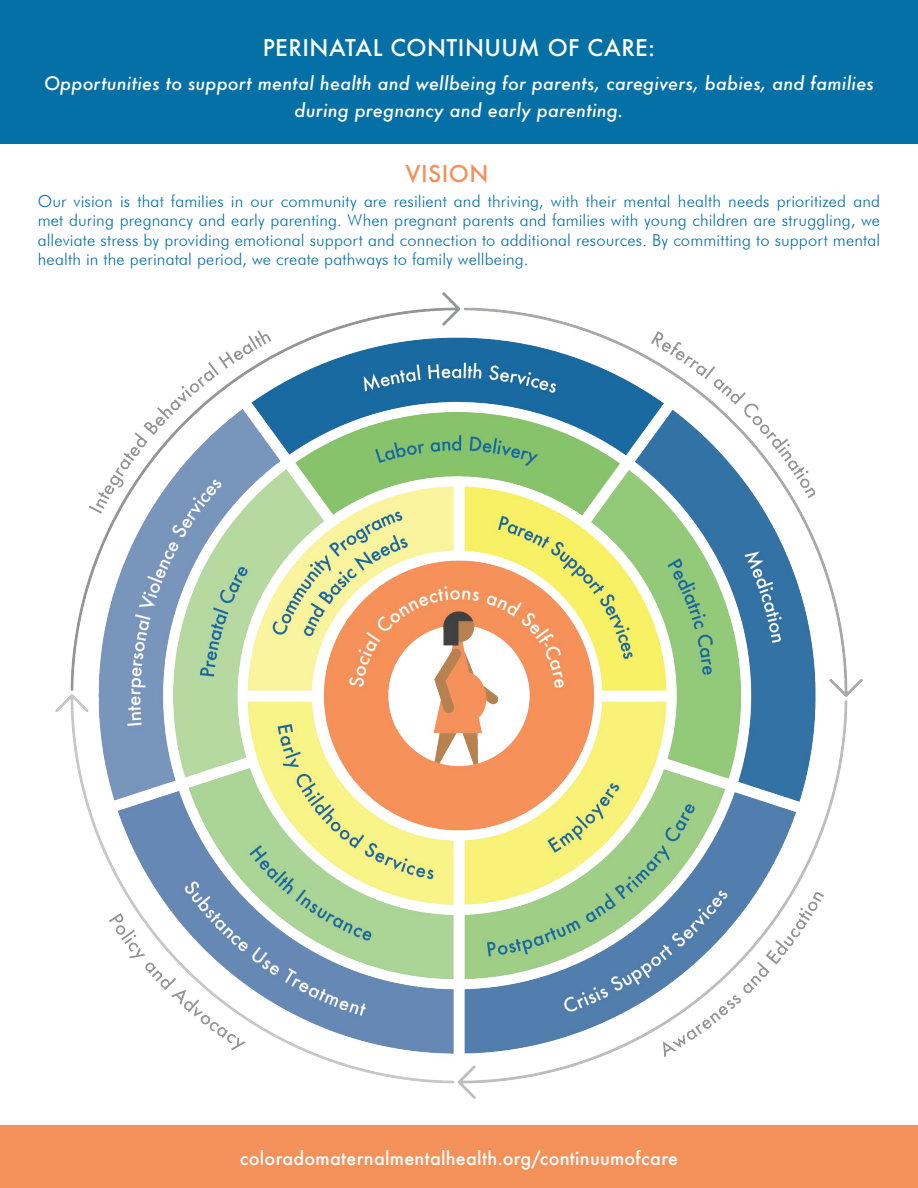
<style>
.page{position:relative;width:918px;height:1188px;background:#fff}
.page>*{position:absolute;margin:0;border:0;box-sizing:border-box;transform-origin:0 0}
.t1{font:500 22.5px "Futura";letter-spacing:.02em;color:#fff}
.t2{font:500 22.5px "Futura";letter-spacing:.02em;color:#f49059}
.t3{font:italic 500 18px/27px "Futura";letter-spacing:.01em;color:#fff;text-align:center}
.t4{font:500 18px "Futura";letter-spacing:.015em;color:#fff}
.t5{font:300 16.5px/19.5px "Futura BT";letter-spacing:.01em;color:#0570a6;text-align:justify}
</style>
<div class="page">
<div style="left:0;top:1125px;width:918px;height:63px;background:#f49059"></div>
<div style="left:0;top:0;width:918px;height:144px;background:#0570a6"></div>
<img style="left:56px;top:292px;width:806px;height:807px">
<p class="t1" style="left:263px;top:33px;width:394px">PERINATAL CONTINUUM OF CARE:</p>
<p class="t3" style="left:44px;top:70px;width:831px">Opportunities to support mental health and wellbeing for parents, caregivers, babies, and families during pregnancy and early parenting.</p>
<p class="t2" style="left:405px;top:158px;width:85px">VISION</p>
<p class="t5" style="left:38px;top:191px;width:844px">Our vision is that families in our community are resilient and thriving, with their mental health needs prioritized and met during pregnancy and early parenting. When pregnant parents and families with young children are struggling, we alleviate stress by providing emotional support and connection to additional resources. By committing to support mental health in the perinatal period, we create pathways to family wellbeing.</p>
<p class="t4" style="left:240px;top:1146px;width:440px">coloradomaternalmentalhealth.org/continuumofcare</p>
</div>
